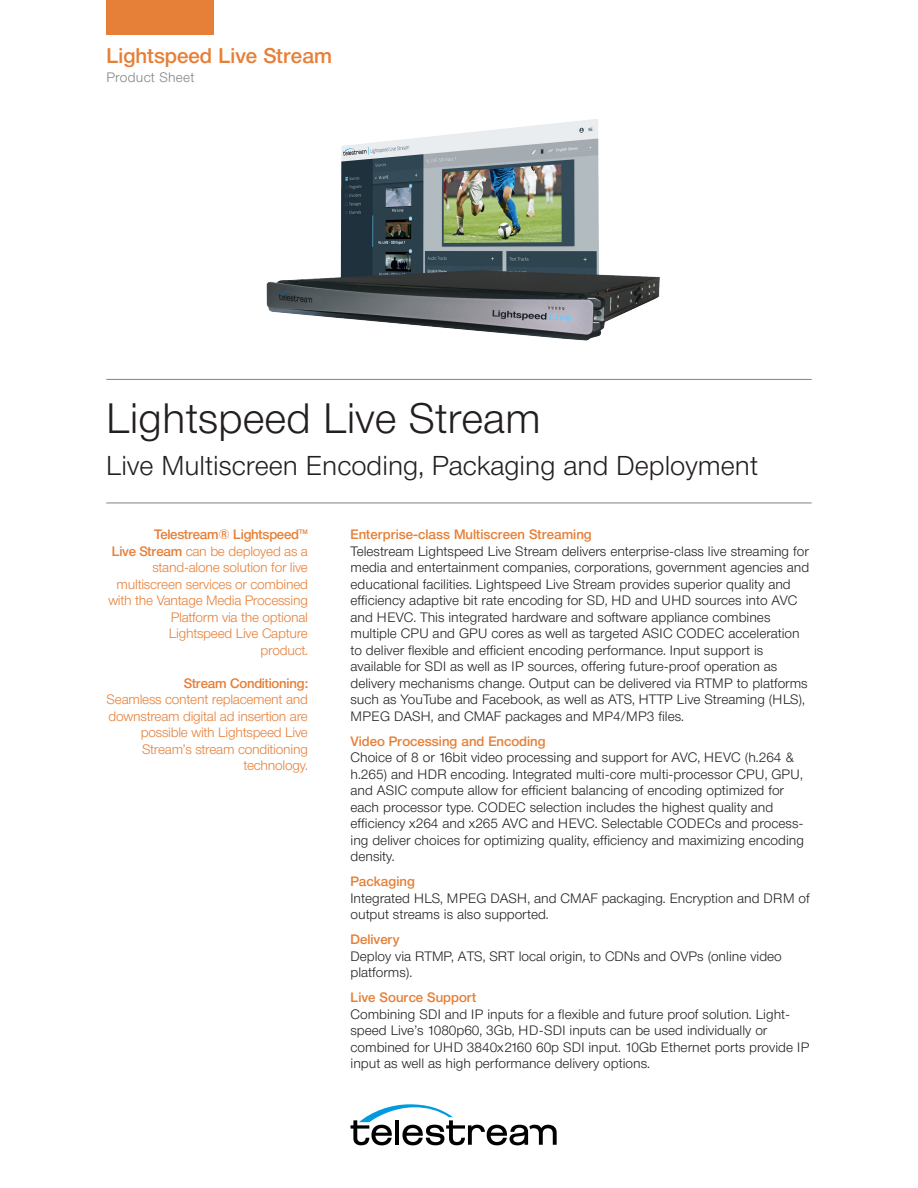
<style>
.page{position:relative;width:918px;height:1188px;background:#fff}
.page>*{position:absolute;margin:0;border:0;box-sizing:border-box;transform-origin:0 0}
.t1{font:300 42px "Neue Helvetica BQ";color:#231f20}
.t2{font:300 27px "Neue Helvetica BQ";color:#231f20}
.t3{font:500 21px "Neue Helvetica BQ";color:#e67f37}
.t4{font:300 13.5px/16.5px "Neue Helvetica BQ";color:#231f20}
.t5{font:300 13.5px/16.5px "Neue Helvetica BQ";letter-spacing:-.02em;color:#e67f37;text-align:right}
.t6{font:500 13.5px "Neue Helvetica BQ";letter-spacing:-.02em;color:#e67f37}
.t7{font:300 13.5px "Neue Helvetica BQ";letter-spacing:.02em;color:#808285}
.s1{font-weight:500}
.s2{font-weight:500;color:#e67f37}
</style>
<div class="page">
<svg style="left:351px;top:1104px;width:206px;height:41px"></svg>
<img style="left:266px;top:119px;width:394px;height:222px">
<hr style="left:106px;top:379px;width:706px;height:1px;background:#808285">
<hr style="left:106px;top:503px;width:706px;height:1px;background:#808285">
<div style="left:106px;top:0;width:108px;height:34px;background:#e67f37"></div>
<p class="t3" style="left:106px;top:43px;width:227px">Lightspeed Live Stream</p>
<p class="t7" style="left:106px;top:69px;width:90px">Product Sheet</p>
<p class="t1" style="left:106px;top:392px;width:436px">Lightspeed Live Stream</p>
<p class="t2" style="left:106px;top:449px;width:653px">Live Multiscreen Encoding, Packaging and Deployment</p>
<p class="t5" style="left:108px;top:526px;width:201px"><span class="s1">Telestream® Lightspeed™<br>Live Stream</span> can be deployed as a stand-alone solution for live multiscreen services or combined with the Vantage Media Processing<br>Platform via the optional<br>Lightspeed Live Capture<br>product.</p>
<p class="t6" style="left:184px;top:674px;width:126px">Stream Conditioning:</p>
<p class="t5" style="left:107px;top:691px;width:203px">Seamless content replacement and downstream digital ad insertion are possible with Lightspeed Live<br>Stream’s stream conditioning technology.</p>
<p class="t4" style="left:351px;top:526px;width:460px"><span class="s2">Enterprise-class Multiscreen Streaming<br></span>Telestream Lightspeed Live Stream delivers enterprise-class live streaming for media and entertainment companies, corporations, government agencies and educational facilities. Lightspeed Live Stream provides superior quality and efficiency adaptive bit rate encoding for SD, HD and UHD sources into AVC and HEVC. This integrated hardware and software appliance combines multiple CPU and GPU cores as well as targeted ASIC CODEC acceleration to deliver flexible and efficient encoding performance. Input support is available for SDI as well as IP sources, offering future-proof operation as delivery mechanisms change. Output can be delivered via RTMP to platforms such as YouTube and Facebook, as well as ATS, HTTP Live Streaming (HLS), MPEG DASH, and CMAF packages and MP4/MP3 files.</p>
<p class="t4" style="left:351px;top:733px;width:455px"><span class="s2">Video Processing and Encoding<br></span>Choice of 8 or 16bit video processing and support for AVC, HEVC (h.264 &amp; h.265) and HDR encoding. Integrated multi-core multi-processor CPU, GPU, and ASIC compute allow for efficient balancing of encoding optimized for each processor type. CODEC selection includes the highest quality and efficiency x264 and x265 AVC and HEVC. Selectable CODECs and process&shy;ing deliver choices for optimizing quality, efficiency and maximizing encoding density.</p>
<p class="t4" style="left:351px;top:873px;width:461px"><span class="s2">Packaging<br></span>Integrated HLS, MPEG DASH, and CMAF packaging. Encryption and DRM of output streams is also supported.</p>
<p class="t4" style="left:351px;top:931px;width:433px"><span class="s2">Delivery<br></span>Deploy via RTMP, ATS, SRT local origin, to CDNs and OVPs (online video platforms).</p>
<p class="t4" style="left:351px;top:989px;width:460px"><span class="s2">Live Source Support<br></span>Combining SDI and IP inputs for a flexible and future proof solution. Light&shy;speed Live’s 1080p60, 3Gb, HD-SDI inputs can be used individually or combined for UHD 3840x2160 60p SDI input. 10Gb Ethernet ports provide IP input as well as high performance delivery options.</p>
</div>
